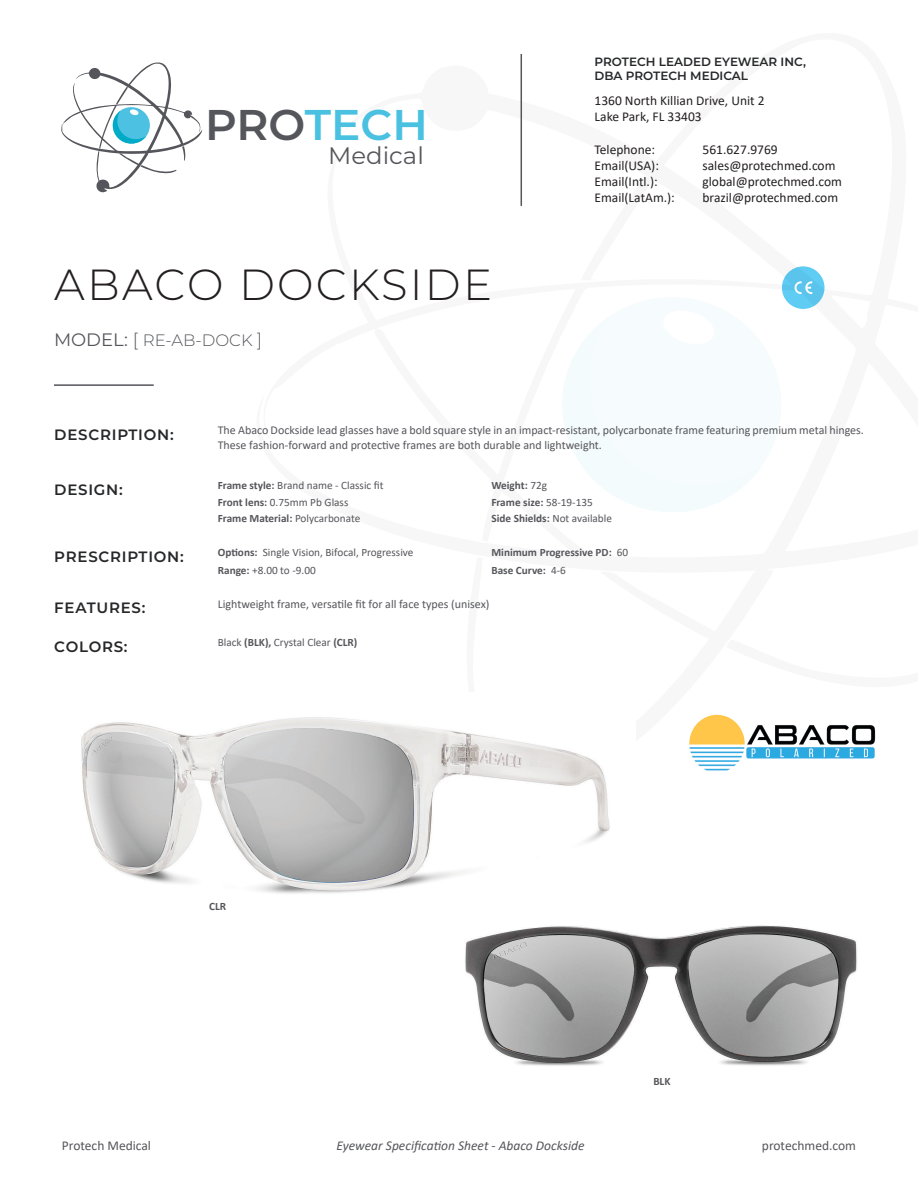
<style>
.page{position:relative;width:918px;height:1188px;background:#fff}
.page>*{position:absolute;margin:0;border:0;box-sizing:border-box;transform-origin:0 0}
.t1{font:300 43.5px "Montserrat";letter-spacing:.05em;color:#231f20}
.t2{font:600 42.9px "Montserrat";color:#4ac1e1}
.t3{font:23.85px "Montserrat";color:#55565b}
.t4{font:300 16.5px "Montserrat";color:#55565b}
.t5{font:600 15px "Montserrat";letter-spacing:.05em;color:#262729}
.t6{font:13.5px "Calibri";color:#231f20}
.t7{font:italic 13.5px "Calibri";color:#55565b}
.t8{font:13.5px "Calibri";color:#55565b}
.t9{font:12px/14.4px "Calibri";color:#55565b}
.t10{font:600 12px "Montserrat";color:#262729}
.t11{font:11.25px "Calibri";color:#55565b}
.t12{font:700 11.25px "Calibri";color:#55565b}
.s1{color:#55565b}
.s2{font-weight:400;font-size:18px}
.s3{font-size:18px}
.s4{font-weight:700}
.s5{font-weight:400}
</style>
<div class="page">
<svg style="left:520px;top:54px;width:304px;height:458px"></svg>
<hr style="left:54px;top:384px;width:100px;height:2px;background:#55565b">
<div style="left:782px;top:266px;width:43px;height:43px;background:#5fcaf2;border-radius:50%"></div>
<svg style="left:794px;top:281px;width:18px;height:13px"></svg>
<svg style="left:61px;top:62px;width:141px;height:130px"></svg>
<hr style="left:521px;top:54px;width:1px;height:152px;background:#55565b">
<img style="left:81px;top:717px;width:529px;height:177px">
<img style="left:465px;top:925px;width:392px;height:141px">
<img style="left:689px;top:714px;width:187px;height:57px">
<p class="t2" style="left:205px;top:94px;width:224px"><span class="s1">PRO</span>TECH</p>
<p class="t3" style="left:328px;top:139px;width:97px">Medical</p>
<p class="t1" style="left:54px;top:255px;width:439px">ABACO DOCKSIDE</p>
<p class="t4" style="left:54px;top:329px;width:210px"><span class="s2">MODEL:</span> <span class="s3">[</span> RE-AB-DOCK <span class="s3">]</span></p>
<p class="t10" style="left:595px;top:53px;width:213px">PROTECH LEADED EYEWEAR INC,</p>
<p class="t10" style="left:595px;top:67px;width:155px">DBA PROTECH MEDICAL</p>
<p class="t6" style="left:595px;top:91px;width:172px">1360 North Killian Drive, Unit 2</p>
<p class="t6" style="left:595px;top:108px;width:109px">Lake Park, FL 33403</p>
<p class="t6" style="left:595px;top:140px;width:62px">Telephone:</p>
<p class="t6" style="left:703px;top:140px;width:77px">561.627.9769</p>
<p class="t6" style="left:595px;top:156px;width:66px">Email(USA):</p>
<p class="t6" style="left:703px;top:156px;width:135px">sales@protechmed.com</p>
<p class="t6" style="left:595px;top:172px;width:65px">Email(Intl.):</p>
<p class="t6" style="left:703px;top:172px;width:141px">global@protechmed.com</p>
<p class="t6" style="left:595px;top:189px;width:82px">Email(LatAm.):</p>
<p class="t6" style="left:703px;top:189px;width:137px">brazil@protechmed.com</p>
<p class="t5" style="left:54px;top:424px;width:121px">DESCRIPTION:</p>
<p class="t5" style="left:54px;top:479px;width:70px">DESIGN:</p>
<p class="t9" style="left:218px;top:423px;width:648px">The Abaco Dockside lead glasses have a bold square style in an impact-resistant, polycarbonate frame featuring premium metal hinges.<br>These fashion-forward and protective frames are both durable and lightweight.</p>
<p class="t11" style="left:218px;top:477px;width:167px"><span class="s4">Frame style:</span> Brand name - Classic fit</p>
<p class="t11" style="left:218px;top:494px;width:132px"><span class="s4">Front lens:</span> 0.75mm Pb Glass</p>
<p class="t12" style="left:218px;top:510px;width:144px">Frame Material: <span class="s5">Polycarbonate</span></p>
<p class="t12" style="left:491px;top:477px;width:57px">Weight: <span class="s5">72g</span></p>
<p class="t12" style="left:491px;top:494px;width:103px">Frame size: <span class="s5">58-19-135</span></p>
<p class="t12" style="left:491px;top:510px;width:122px">Side Shields: <span class="s5">Not available</span></p>
<p class="t5" style="left:54px;top:546px;width:131px">PRESCRIPTION:</p>
<p class="t5" style="left:54px;top:597px;width:93px">FEATURES:</p>
<p class="t5" style="left:54px;top:636px;width:75px">COLORS:</p>
<p class="t11" style="left:218px;top:545px;width:197px"><span class="s4">Options:</span> Single Vision, Bifocal, Progressive</p>
<p class="t11" style="left:218px;top:563px;width:100px"><span class="s4">Range:</span> +8.00 to -9.00</p>
<p class="t12" style="left:491px;top:545px;width:138px">Minimum Progressive PD: <span class="s5">60</span></p>
<p class="t12" style="left:491px;top:563px;width:76px">Base Curve: <span class="s5">4-6</span></p>
<p class="t9" style="left:218px;top:596px;width:273px">Lightweight frame, versatile fit for all face types (unisex)</p>
<p class="t11" style="left:218px;top:634px;width:141px">Black <span class="s4">(BLK),</span> Crystal Clear <span class="s4">(CLR)</span></p>
<p class="t12" style="left:209px;top:898px;width:19px">CLR</p>
<p class="t12" style="left:653px;top:1074px;width:19px">BLK</p>
<p class="t7" style="left:336px;top:1137px;width:250px">Eyewear Specification Sheet - Abaco Dockside</p>
<p class="t8" style="left:62px;top:1137px;width:91px">Protech Medical</p>
<p class="t8" style="left:762px;top:1137px;width:96px">protechmed.com</p>
</div>
